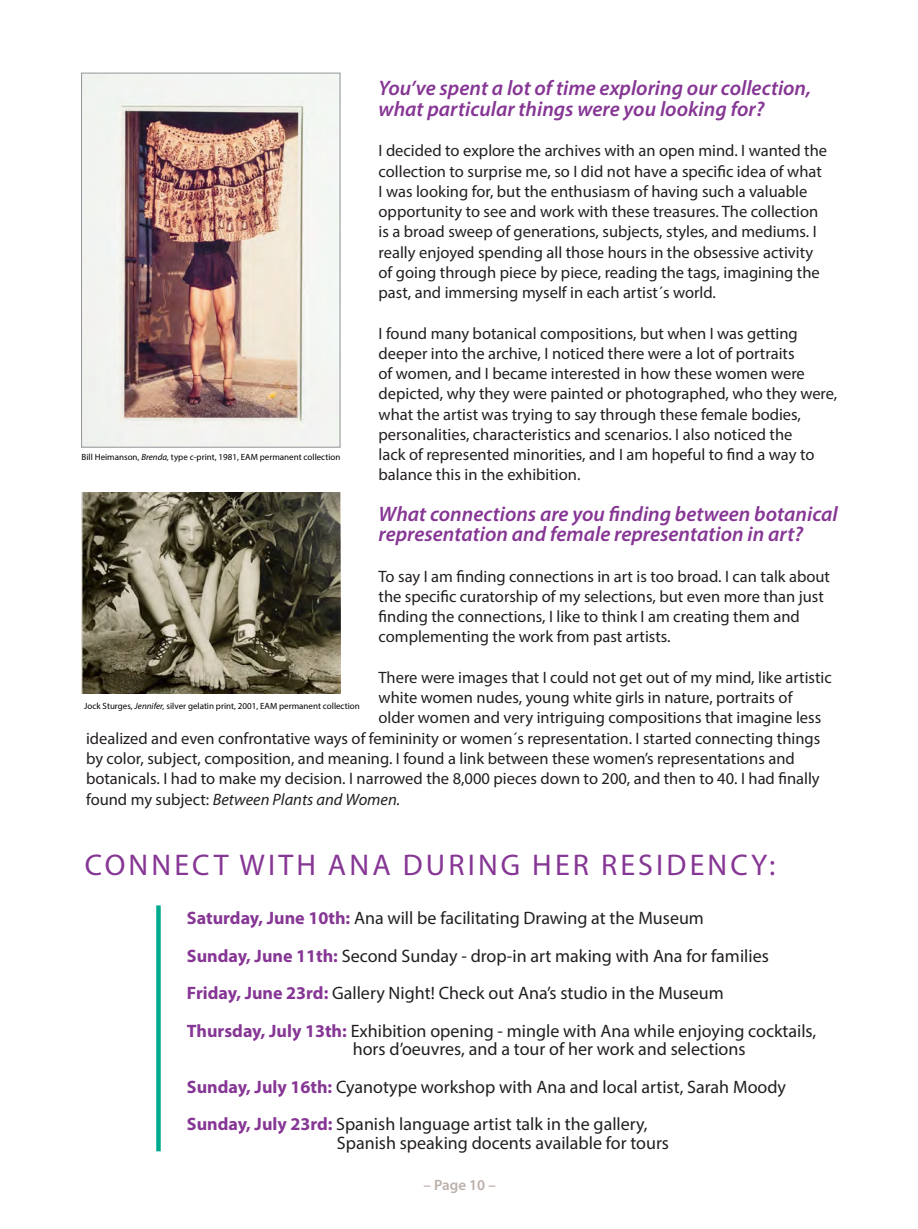
<style>
.page{position:relative;width:918px;height:1229px;background:#fff}
.page>*{position:absolute;margin:0;border:0;box-sizing:border-box;transform-origin:0 0}
.t1{font:30px "Myriad Pro";letter-spacing:.105em;color:#863694}
.t2{font:italic 600 21px/20.2px "Myriad Pro";color:#863694}
.t3{font:18px "Myriad Pro";color:#231f20}
.t4{font:16.5px/20.2px "Myriad Pro";color:#231f20}
.t5{font:italic 16.5px "Myriad Pro";color:#231f20}
.t6{font:600 15px "Myriad Pro";color:#bbb0aa}
.t7{font:9px "Myriad Pro";color:#000}
.s1{font-style:normal}
.s2{font-style:italic}
.s3{font-weight:700;color:#863694}
</style>
<div class="page">
<img style="left:83px;top:75px;width:255px;height:370px">
<div style="left:81px;top:73px;width:259px;height:374px;border:1px solid #939598"></div>
<img style="left:82px;top:493px;width:259px;height:201px">
<div style="left:156px;top:905px;width:5px;height:246px;background:#00aa8f"></div>
<p class="t2" style="left:379px;top:78px;width:434px">You’ve spent a lot of time exploring our collection, what particular things were you looking for?</p>
<p class="t4" style="left:379px;top:140px;width:450px">I decided to explore the archives with an open mind. I wanted the collection to surprise me, so I did not have a specific idea of what I was looking for, but the enthusiasm of having such a valuable opportunity to see and work with these treasures. The collection is a broad sweep of generations, subjects, styles, and mediums. I really enjoyed spending all those hours in the obsessive activity of going through piece by piece, reading the tags, imagining the past, and immersing myself in each artist´s world.</p>
<p class="t4" style="left:379px;top:323px;width:460px">I found many botanical compositions, but when I was getting deeper into the archive, I noticed there were a lot of portraits<br>of women, and I became interested in how these women were depicted, why they were painted or photographed, who they were, what the artist was trying to say through these female bodies, personalities, characteristics and scenarios. I also noticed the<br>lack of represented minorities, and I am hopeful to find a way to balance this in the exhibition.</p>
<p class="t2" style="left:379px;top:503px;width:461px">What connections are you finding between botanical representation and female representation in art?</p>
<p class="t4" style="left:379px;top:566px;width:453px">To say I am finding connections in art is too broad. I can talk about the specific curatorship of my selections, but even more than just finding the connections, I like to think I am creating them and complementing the work from past artists.</p>
<p class="t4" style="left:379px;top:667px;width:455px">There were images that I could not get out of my mind, like artistic</p>
<p class="t4" style="left:379px;top:687px;width:415px">white women nudes, young white girls in nature, portraits of</p>
<p class="t4" style="left:379px;top:707px;width:444px">older women and very intriguing compositions that imagine less</p>
<p class="t4" style="left:86px;top:728px;width:736px">idealized and even confrontative ways of femininity or women´s representation. I started connecting things</p>
<p class="t4" style="left:86px;top:748px;width:710px">by color, subject, composition, and meaning. I found a link between these women’s representations and</p>
<p class="t4" style="left:86px;top:768px;width:735px">botanicals. I had to make my decision. I narrowed the 8,000 pieces down to 200, and then to 40. I had finally</p>
<p class="t5" style="left:86px;top:788px;width:316px"><span class="s1">found my subject:</span> Between Plants and Women.</p>
<p class="t7" style="left:82px;top:451px;width:260px">Bill Heimanson, <span class="s2">Brenda,</span> type c-print, 1981, EAM permanent collection</p>
<p class="t7" style="left:84px;top:700px;width:277px">Jock Sturges, <span class="s2">Jennifer,</span> silver gelatin print, 2001, EAM permanent collection</p>
<p class="t1" style="left:85px;top:846px;width:692px">CONNECT WITH ANA DURING HER RESIDENCY:</p>
<p class="t3" style="left:187px;top:907px;width:518px"><span class="s3">Saturday, June 10th:</span> Ana will be facilitating Drawing at the Museum</p>
<p class="t3" style="left:187px;top:944px;width:583px"><span class="s3">Sunday, June 11th:</span> Second Sunday - drop-in art making with Ana for families</p>
<p class="t3" style="left:187px;top:981px;width:538px"><span class="s3">Friday, June 23rd:</span> Gallery Night! Check out Ana’s studio in the Museum</p>
<p class="t3" style="left:187px;top:1019px;width:631px"><span class="s3">Thursday, July 13th:</span> Exhibition opening - mingle with Ana while enjoying cocktails,</p>
<p class="t3" style="left:353px;top:1038px;width:394px">hors d’oeuvres, and a tour of her work and selections</p>
<p class="t3" style="left:187px;top:1075px;width:601px"><span class="s3">Sunday, July 16th:</span> Cyanotype workshop with Ana and local artist, Sarah Moody</p>
<p class="t3" style="left:187px;top:1113px;width:462px"><span class="s3">Sunday, July 23rd:</span> Spanish language artist talk in the gallery,</p>
<p class="t3" style="left:337px;top:1132px;width:334px">Spanish speaking docents available for tours</p>
<p class="t6" style="left:423px;top:1175px;width:74px">– Page 10 –</p>
</div>
